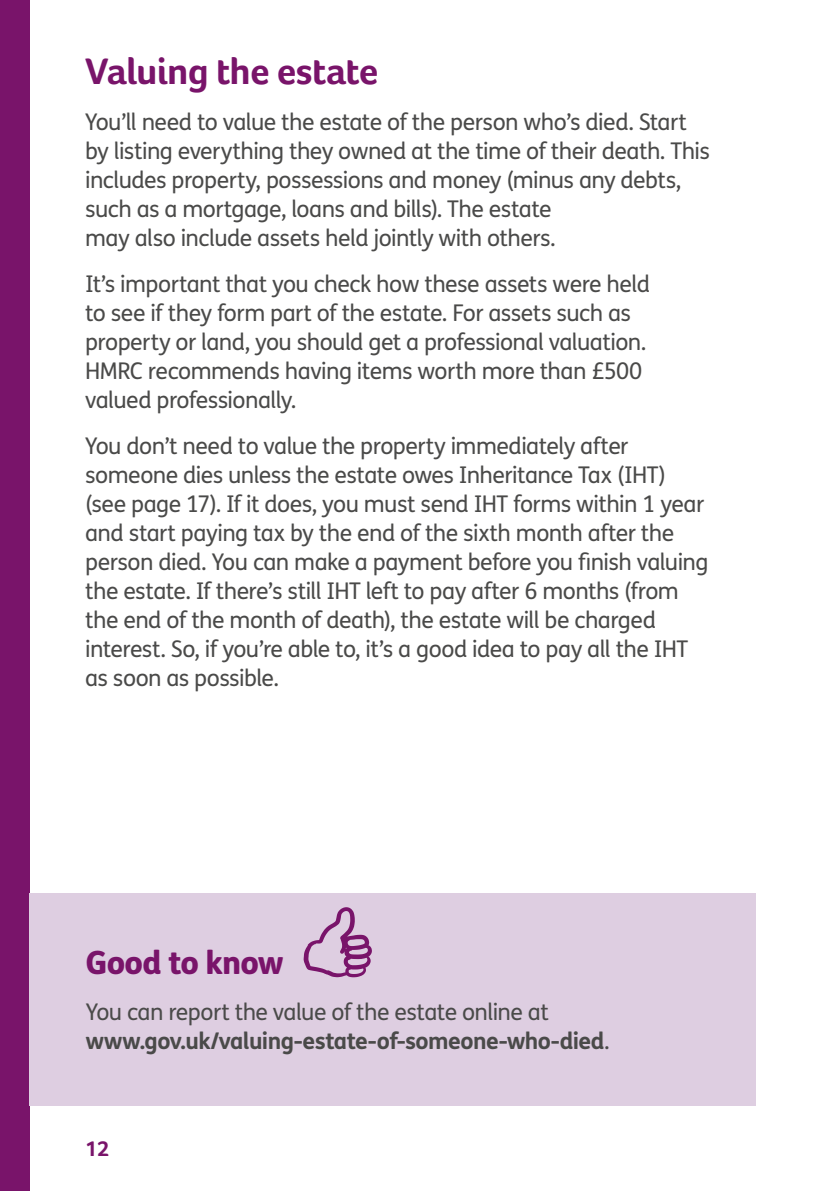
<style>
.page{position:relative;width:840px;height:1191px;background:#fff}
.page>*{position:absolute;margin:0;border:0;box-sizing:border-box;transform-origin:0 0}
.Mid_Purple_heading_19pt{font:700 38px "Foco Age UK";letter-spacing:-.015em;color:#79146a}
.Body_copy_11_5_over_14_5pt{font:800 32px "FS Me";letter-spacing:-.025em;color:#79146a}
.Body_copy_11_5_over_14_5pt-2{font:23px/29px "FS Me";letter-spacing:-.025em;color:#4a4a49}
.Body_copy_11_5_over_14_5pt-3{font:700 23px/29px "FS Me";letter-spacing:-.025em;color:#4a4a49}
.t1{font:700 22px "Foco Age UK";color:#79146a}
.s1{color:#fff}
.s2{color:#decee1}
.s3{font-weight:400}
</style>
<div class="page">
<div style="left:0;top:0;width:29px;height:1191px;background:#79146a"></div>
<div style="left:29px;top:893px;width:726px;height:212px;background:#decee1"></div>
<svg style="left:303px;top:907px;width:69px;height:70px"></svg>
<p class="Mid_Purple_heading_19pt" style="left:85px;top:48px;width:304px">Valuing the estate<span class="s1">.</span></p>
<p class="Body_copy_11_5_over_14_5pt-2" style="left:85px;top:108px;width:626px">You’ll need to value the estate of the person who’s died. Start by listing everything they owned at the time of their death. This includes property, possessions and money (minus any debts, such as a mortgage, loans and bills). The estate<br>may also include assets held jointly with others.</p>
<p class="Body_copy_11_5_over_14_5pt-2" style="left:85px;top:270px;width:566px">It’s important that you check how these assets were held to see if they form part of the estate. For assets such as property or land, you should get a professional valuation.<br>HMRC recommends having items worth more than £500 valued professionally.</p>
<p class="Body_copy_11_5_over_14_5pt-2" style="left:85px;top:432px;width:624px">You don’t need to value the property immediately after someone dies unless the estate owes Inheritance Tax (IHT) (see page 17). If it does, you must send IHT forms within 1 year and start paying tax by the end of the sixth month after the person died. You can make a payment before you finish valuing the estate. If there’s still IHT left to pay after 6 months (from the end of the month of death), the estate will be charged interest. So, if you’re able to, it’s a good idea to pay all the IHT as soon as possible.</p>
<p class="Body_copy_11_5_over_14_5pt" style="left:86px;top:942px;width:205px">Good to know<span class="s2">.</span></p>
<p class="Body_copy_11_5_over_14_5pt-3" style="left:86px;top:997px;width:525px"><span class="s3">You can report the value of the estate online at </span>www.gov.uk/valuing-estate-of-someone-who-died<span class="s3">.</span></p>
<p class="t1" style="left:85px;top:1135px;width:26px">12</p>
</div>
